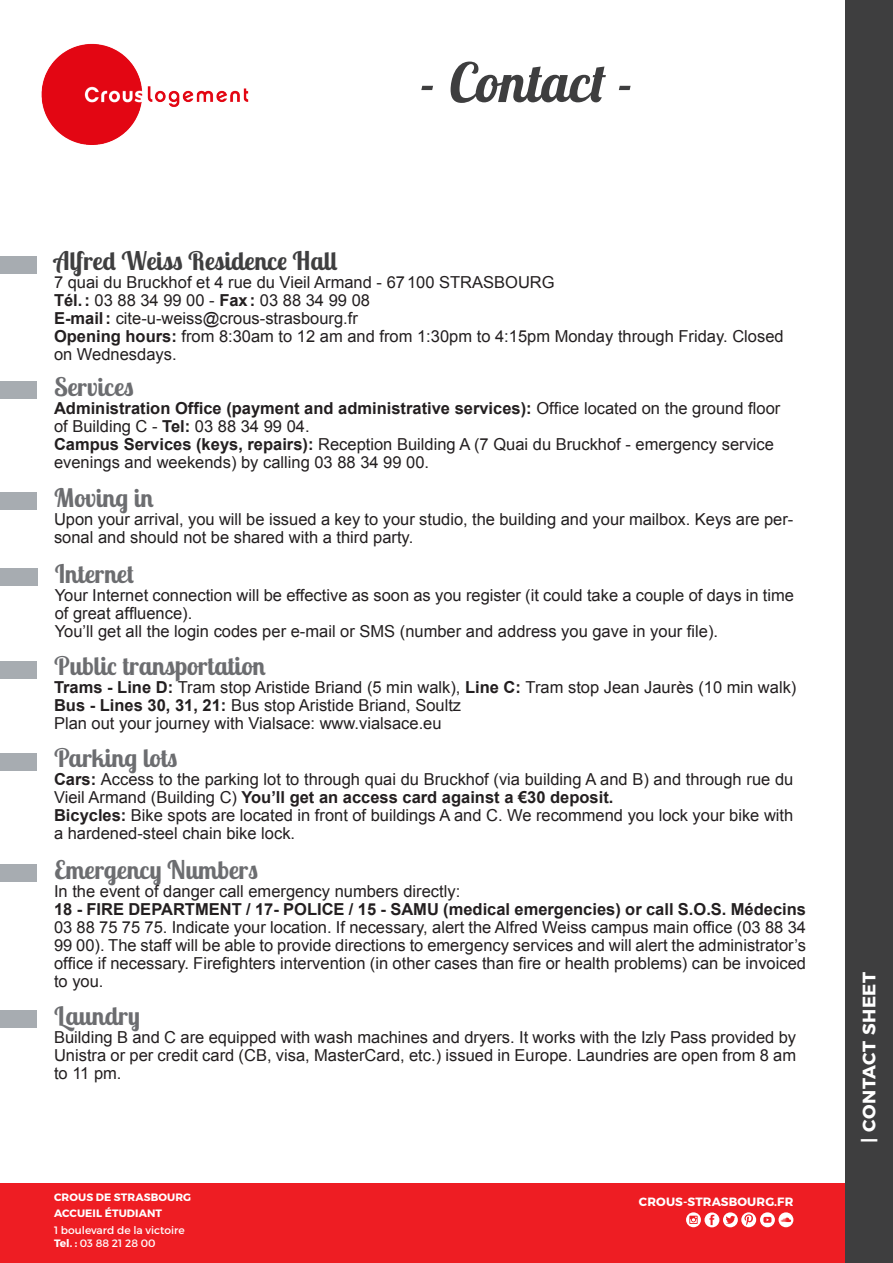
<style>
.page{position:relative;width:893px;height:1263px;background:#fff}
.page>*{position:absolute;margin:0;border:0;box-sizing:border-box;transform-origin:0 0}
.t1{font:italic 700 54px "Lobster Two";color:#3e3e3f}
.titre_paragraphe{font:700 25.5px "Lobster Two";color:#6c6d70}
.titre_paragraphe-2{font:700 25.5px "Lobster Two";letter-spacing:-.005em;color:#3e3e3f}
.t2{font:700 18px "Montserrat";letter-spacing:.035em;color:#fff}
.t3{font:16.5px/18px "Arial";color:#231f20}
.t4{font:700 16.5px/18px "Arial";color:#231f20}
.t5{font:700 12px "Montserrat";letter-spacing:.01em;color:#fff}
.t6{font:10.65px/12.9px "Montserrat";color:#fff}
.t7{font:700 10.65px/15.8px "Montserrat";letter-spacing:.01em;color:#fff}
.s1{font-weight:700}
.s2{font-weight:400}
</style>
<div class="page">
<div style="left:0;top:1183px;width:893px;height:80px;background:#ee1d23"></div>
<div style="left:845px;top:0;width:48px;height:1263px;background:#3e3e3f"></div>
<img style="left:41px;top:43px;width:208px;height:101px">
<svg style="left:686px;top:1212px;width:107px;height:15px"></svg>
<div style="left:0;top:256px;width:37px;height:17px;background:#a7acb1"></div>
<div style="left:0;top:381px;width:37px;height:18px;background:#a7acb1"></div>
<div style="left:0;top:493px;width:37px;height:17px;background:#a7acb1"></div>
<div style="left:0;top:753px;width:37px;height:18px;background:#a7acb1"></div>
<div style="left:0;top:864px;width:37px;height:18px;background:#a7acb1"></div>
<div style="left:0;top:1010px;width:37px;height:18px;background:#a7acb1"></div>
<div style="left:0;top:661px;width:37px;height:17px;background:#a7acb1"></div>
<div style="left:0;top:568px;width:37px;height:18px;background:#a7acb1"></div>
<h1 class="t1" style="left:419px;top:48px;width:216px">- Contact -</h1>
<p class="titre_paragraphe-2" style="left:54px;top:244px;width:285px">Alfred Weiss Residence Hall</p>
<p class="t3" style="left:54px;top:273px;width:502px">7 quai du Bruckhof et 4 rue du Vieil Armand - 67100 STRASBOURG</p>
<p class="t3" style="left:54px;top:291px;width:317px"><span class="s1">Tél.:</span> 03 88 34 99 00 - <span class="s1">Fax:</span> 03 88 34 99 08</p>
<p class="t3" style="left:54px;top:309px;width:305px"><span class="s1">E-mail:</span> cite-u-weiss@crous-strasbourg.fr</p>
<p class="t3" style="left:54px;top:327px;width:731px"><span class="s1">Opening hours:</span> from 8:30am to 12 am and from 1:30pm to 4:15pm Monday through Friday. Closed on Wednesdays.</p>
<p class="titre_paragraphe" style="left:54px;top:370px;width:81px">Services</p>
<p class="t4" style="left:54px;top:399px;width:728px">Administration Office (payment and administrative services): <span class="s2">Office located on the ground floor of Building C -</span> Tel: <span class="s2">03 88 34 99 04.</span></p>
<p class="t3" style="left:54px;top:435px;width:721px"><span class="s1">Campus Services (keys, repairs):</span> Reception Building A (7 Quai du Bruckhof - emergency service evenings and weekends) by calling 03 88 34 99 00.</p>
<p class="titre_paragraphe" style="left:54px;top:481px;width:101px">Moving in</p>
<p class="t3" style="left:54px;top:510px;width:741px">Upon your arrival, you will be issued a key to your studio, the building and your mailbox. Keys are per&shy;sonal and should not be shared with a third party.</p>
<p class="titre_paragraphe" style="left:55px;top:557px;width:81px">Internet</p>
<p class="t3" style="left:55px;top:586px;width:741px">Your Internet connection will be effective as soon as you register (it could take a couple of days in time of great affluence).</p>
<p class="t3" style="left:55px;top:622px;width:665px">You’ll get all the login codes per e-mail or SMS (number and address you gave in your file).</p>
<p class="titre_paragraphe" style="left:54px;top:649px;width:213px">Public transportation</p>
<p class="t3" style="left:54px;top:678px;width:744px"><span class="s1">Trams - Line D:</span> Tram stop Aristide Briand (5 min walk), <span class="s1">Line C:</span> Tram stop Jean Jaurès (10 min walk)</p>
<p class="t3" style="left:54px;top:696px;width:409px"><span class="s1">Bus - Lines 30, 31, 21:</span> Bus stop Aristide Briand, Soultz</p>
<p class="t3" style="left:54px;top:714px;width:389px">Plan out your journey with Vialsace: www.vialsace.eu</p>
<p class="titre_paragraphe" style="left:54px;top:742px;width:125px">Parking lots</p>
<p class="t3" style="left:54px;top:771px;width:741px"><span class="s1">Cars:</span> Access to the parking lot to through quai du Bruckhof (via building A and B) and through rue du<br>Vieil Armand (Building C) <span class="s1">You’ll get an access card against a €30 deposit.</span></p>
<p class="t3" style="left:54px;top:807px;width:741px"><span class="s1">Bicycles:</span> Bike spots are located in front of buildings A and C. We recommend you lock your bike with a hardened-steel chain bike lock.</p>
<p class="titre_paragraphe" style="left:54px;top:853px;width:206px">Emergency Numbers</p>
<p class="t3" style="left:54px;top:882px;width:408px">In the event of danger call emergency numbers directly:</p>
<p class="t3" style="left:54px;top:900px;width:753px;text-align:justify"><span class="s1">18 - FIRE DEPARTMENT / 17- POLICE / 15 - SAMU (medical emergencies) or call S.O.S. Médecins </span>03 88 75 75 75. Indicate your location. If necessary, alert the Alfred Weiss campus main office (03 88 34<br>99 00). The staff will be able to provide directions to emergency services and will alert the administrator’s office if necessary. Firefighters intervention (in other cases than fire or health problems) can be invoiced to you.</p>
<p class="titre_paragraphe" style="left:54px;top:999px;width:88px">Laundry</p>
<p class="t3" style="left:54px;top:1028px;width:744px;text-align:justify">Building B and C are equipped with wash machines and dryers. It works with the Izly Pass provided by Unistra or per credit card (CB, visa, MasterCard, etc.) issued in Europe. Laundries are open from 8 am to 11 pm.</p>
<p class="t7" style="left:54px;top:1189px;width:139px">CROUS DE STRASBOURG<br>ACCUEIL ÉTUDIANT</p>
<p class="t6" style="left:54px;top:1223px;width:132px">1 boulevard de la victoire<br><span class="s1">Tel. :</span> 03 88 21 28 00</p>
<p class="t5" style="left:639px;top:1194px;width:156px">CROUS-STRASBOURG.FR</p>
<p class="t2" style="left:858px;top:1143px;width:172px;rotate:-90deg">| CONTACT SHEET</p>
</div>
